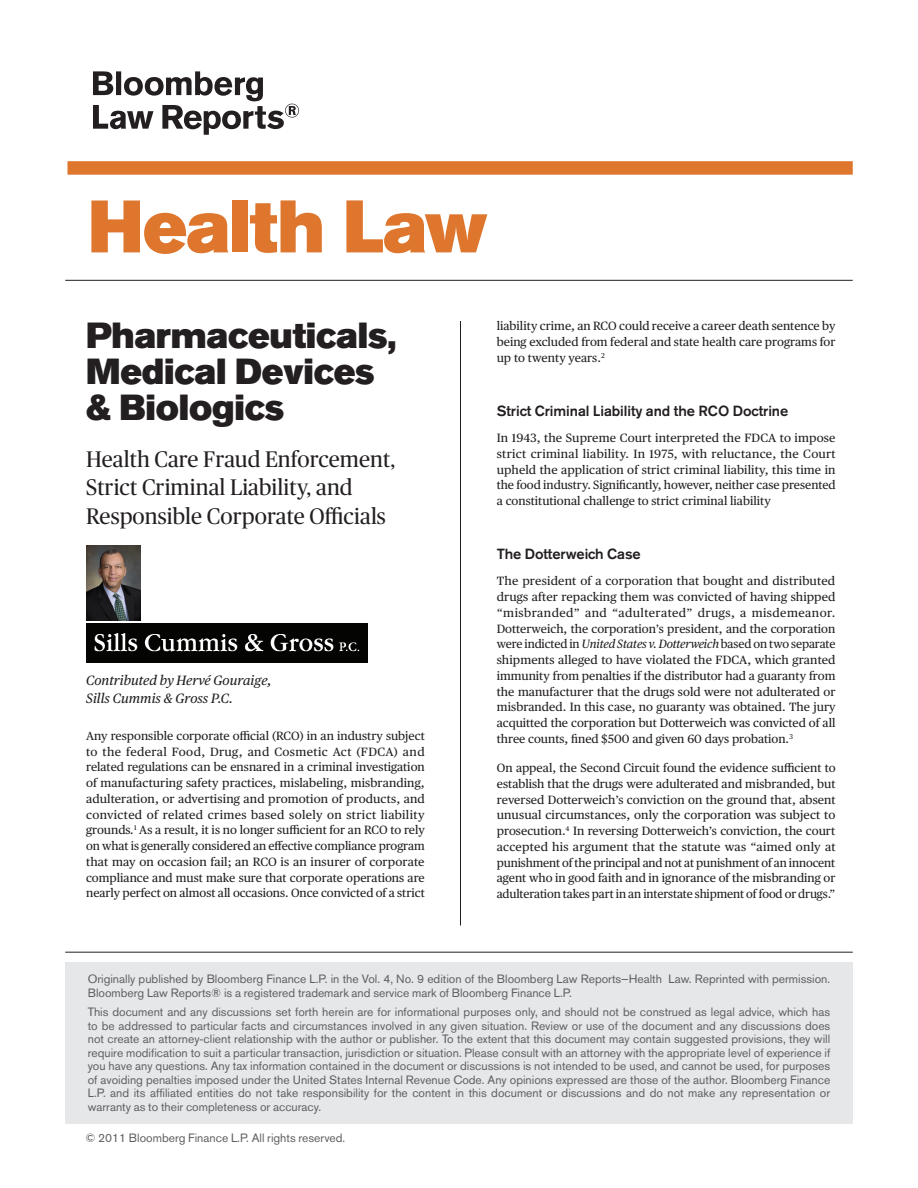
<style>
.page{position:relative;width:918px;height:1188px;background:#fff}
.page>*{position:absolute;margin:0;border:0;box-sizing:border-box;transform-origin:0 0}
.t1{font:73.5px "Akzidenz Grotesk BE Super";letter-spacing:-.01em;color:#de762e}
.t2{font:36px/36px "Akzidenz Grotesk BE Super";letter-spacing:-.005em;color:#231f20}
.t3{font:22.5px/28.5px "BW Publico Head";letter-spacing:.005em;color:#231f20}
.t4{font:500 14.7px "Akzidenz Grotesk BE";letter-spacing:-.005em;color:#231f20}
.t5{font:italic 13.5px/18px "BW Publico Text";color:#231f20}
.t6{font:12px/15.8px "BW Publico Text";color:#231f20;text-align:justify}
.t7{font:12px/13.5px "Akzidenz Grotesk BE";color:#5f5f62}
.s1{font-style:italic}
.s2{font-family:"Arial Unicode MS"}
</style>
<div class="page">
<hr style="left:65px;top:952px;width:788px;height:1px;background:#231f20">
<img style="left:86px;top:545px;width:54px;height:75px">
<img style="left:86px;top:624px;width:282px;height:39px">
<div style="left:65px;top:962px;width:788px;height:162px;background:#e6e7e9"></div>
<div style="left:68px;top:161px;width:785px;height:14px;background:#de762e"></div>
<svg style="left:93px;top:71px;width:206px;height:64px"></svg>
<hr style="left:65px;top:280px;width:788px;height:1px;background:#231f20">
<hr style="left:460px;top:321px;width:1px;height:604px;background:#231f20">
<h1 class="t1" style="left:88px;top:184px;width:401px">Health Law</h1>
<h2 class="t2" style="left:86px;top:318px;width:312px">Pharmaceuticals,<br>Medical Devices &amp; Biologics</h2>
<h3 class="t3" style="left:86px;top:443px;width:311px">Health Care Fraud Enforcement,<br>Strict Criminal Liability, and<br>Responsible Corporate Officials</h3>
<p class="t5" style="left:86px;top:671px;width:187px">Contributed by Hervé Gouraige,<br>Sills Cummis &amp; Gross P.C.</p>
<p class="t6" style="left:86px;top:727px;width:340px">Any responsible corporate official (RCO) in an industry subject to the federal Food, Drug, and Cosmetic Act (FDCA) and related regulations can be ensnared in a criminal investigation of manufacturing safety practices, mislabeling, misbranding, adulteration, or advertising and promotion of products, and convicted of related crimes based solely on strict liability grounds<span class="s1">.</span><sup>1</sup> As a result, it is no longer sufficient for an RCO to rely on what is generally considered an effective compliance program that may on occasion fail; an RCO is an insurer of corporate compliance and must make sure that corporate operations are nearly perfect on almost all occasions. Once convicted of a strict</p>
<p class="t6" style="left:497px;top:318px;width:340px">liability crime, an RCO could receive a career death sentence by being excluded from federal and state health care programs for up to twenty years.<sup>2</sup></p>
<p class="t4" style="left:497px;top:402px;width:293px">Strict Criminal Liability and the RCO Doctrine</p>
<p class="t6" style="left:497px;top:429px;width:340px">In 1943, the Supreme Court interpreted the FDCA to impose strict criminal liability. In 1975, with reluctance, the Court upheld the application of strict criminal liability, this time in the food industry. Significantly, however, neither case presented a constitutional challenge to strict criminal liability</p>
<p class="t4" style="left:497px;top:545px;width:145px">The Dotterweich Case</p>
<p class="t6" style="left:497px;top:573px;width:340px">The president of a corporation that bought and distributed drugs after repacking them was convicted of having shipped “misbranded” and “adulterated” drugs, a misdemeanor.<br>Dotterweich, the corporation’s president, and the corporation were indicted in <span class="s1">United States v. Dotterweich</span> based on two separate shipments alleged to have violated the FDCA, which granted immunity from penalties if the distributor had a guaranty from the manufacturer that the drugs sold were not adulterated or misbranded. In this case, no guaranty was obtained. The jury acquitted the corporation but Dotterweich was convicted of all three counts, fined $500 and given 60 days probation.<sup>3</sup></p>
<p class="t6" style="left:497px;top:759px;width:340px">On appeal, the Second Circuit found the evidence sufficient to establish that the drugs were adulterated and misbranded, but reversed Dotterweich’s conviction on the ground that, absent unusual circumstances, only the corporation was subject to prosecution.<sup>4</sup> In reversing Dotterweich’s conviction, the court accepted his argument that the statute was “aimed only at punishment of the principal and not at punishment of an innocent agent who in good faith and in ignorance of the misbranding or adulteration takes part in an interstate shipment of food or drugs.”</p>
<p class="t7" style="left:88px;top:972px;width:744px">Originally published by Bloomberg Finance L.P. in the Vol. 4, No. 9 edition of the Bloomberg Law Reports—Health Law. Reprinted with permission.<br>Bloomberg Law Reports® is a registered trademark and service mark of Bloomberg Finance L.P.</p>
<p class="t7" style="left:88px;top:1005px;width:744px;text-align:justify">This document and any discussions set forth herein are for informational purposes only, and should not be construed as legal advice, which has to be addressed to particular facts and circumstances involved in any given situation. Review or use of the document and any discussions does not create an attorney<span class="s2">‐</span>client relationship with the author or publisher. To the extent that this document may contain suggested provisions, they will require modification to suit a particular transaction, jurisdiction or situation. Please consult with an attorney with the appropriate level of experience if you have any questions. Any tax information contained in the document or discussions is not intended to be used, and cannot be used, for purposes of avoiding penalties imposed under the United States Internal Revenue Code. Any opinions expressed are those of the author. Bloomberg Finance L.P. and its affiliated entities do not take responsibility for the content in this document or discussions and do not make any representation or warranty as to their completeness or accuracy.</p>
<p class="t7" style="left:85px;top:1131px;width:261px">© 2011 Bloomberg Finance L.P. All rights reserved.</p>
</div>
